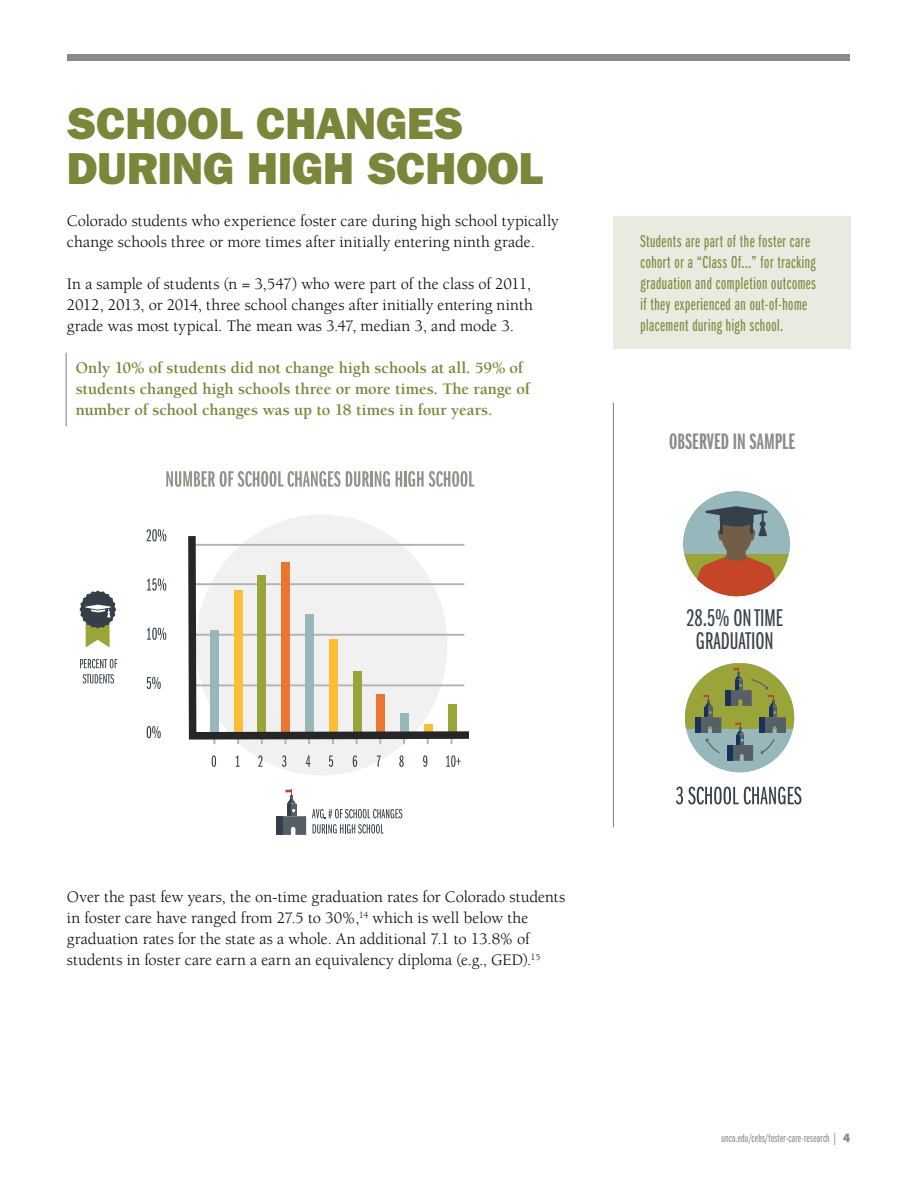
<style>
.page{position:relative;width:918px;height:1188px;background:#fff}
.page>*{position:absolute;margin:0;border:0;box-sizing:border-box;transform-origin:0 0}
.t1{font:45px/45px "ITC Franklin Gothic Std Hvy";letter-spacing:-.005em;color:#7b863a}
.t2{font:25.05px/23px "ITC Franklin Gothic Std Bk X Cp";color:#36404a;text-align:center}
.t3{font:23.25px "ITC Franklin Gothic Std Dm X Cp";color:#8a8a8d}
.t4{font:18px/21px "ITC Franklin Gothic Std Bk X Cp";letter-spacing:.03em;color:#7b863a}
.t5{font:16.5px/21px "Berkeley Std";color:#000}
.t6{font:700 16.5px/21px "Berkeley Std";color:#7b863a}
.t7{font:12px "ITC Franklin Gothic Std Bk X Cp";letter-spacing:.02em;color:#8a8a8d}
.s1{font-family:"ITC Franklin Gothic Std Hvy"}
</style>
<div class="page">
<div style="left:68px;top:54px;width:782px;height:7px;background:#8a8a8d"></div>
<hr style="left:613px;top:403px;width:1px;height:424px;background:#8a8a8d">
<svg style="left:166px;top:471px;width:203px;height:16px"></svg>
<hr style="left:370px;top:471px;width:3px;height:16px;background:#94938a">
<svg style="left:375px;top:471px;width:15px;height:16px"></svg>
<svg style="left:396px;top:471px;width:6px;height:16px"></svg>
<hr style="left:404px;top:471px;width:3px;height:16px;background:#94938a">
<svg style="left:408px;top:471px;width:66px;height:16px"></svg>
<div style="left:196px;top:514px;width:251px;height:262px;background:#f1f1f1;border-radius:50%"></div>
<svg style="left:147px;top:529px;width:19px;height:12px"></svg>
<svg style="left:147px;top:578px;width:19px;height:13px"></svg>
<svg style="left:147px;top:628px;width:19px;height:12px"></svg>
<svg style="left:147px;top:677px;width:14px;height:12px"></svg>
<svg style="left:147px;top:726px;width:14px;height:12px"></svg>
<svg style="left:212px;top:755px;width:4px;height:12px"></svg>
<svg style="left:213px;top:756px;width:2px;height:10px"></svg>
<svg style="left:236px;top:755px;width:4px;height:12px"></svg>
<svg style="left:258px;top:755px;width:4px;height:12px"></svg>
<svg style="left:282px;top:755px;width:4px;height:12px"></svg>
<svg style="left:306px;top:755px;width:4px;height:12px"></svg>
<svg style="left:329px;top:756px;width:4px;height:11px"></svg>
<svg style="left:353px;top:755px;width:4px;height:12px"></svg>
<svg style="left:377px;top:756px;width:4px;height:11px"></svg>
<svg style="left:399px;top:755px;width:5px;height:12px"></svg>
<svg style="left:423px;top:755px;width:4px;height:12px"></svg>
<svg style="left:446px;top:755px;width:15px;height:12px"></svg>
<div style="left:276px;top:816px;width:7px;height:19px;background:#363f49"></div>
<svg style="left:283px;top:790px;width:23px;height:45px"></svg>
<svg style="left:312px;top:809px;width:90px;height:9px"></svg>
<svg style="left:313px;top:824px;width:71px;height:10px"></svg>
<svg style="left:188px;top:529px;width:281px;height:214px"></svg>
<div style="left:613px;top:216px;width:237px;height:133px;background:#eaeae0"></div>
<svg style="left:80px;top:659px;width:37px;height:9px"></svg>
<svg style="left:83px;top:674px;width:31px;height:10px"></svg>
<svg style="left:80px;top:590px;width:36px;height:57px"></svg>
<svg style="left:676px;top:787px;width:125px;height:18px"></svg>
<div style="left:685px;top:663px;width:109px;height:109px;background:#97b7ba;border-radius:50%"></div>
<svg style="left:685px;top:663px;width:109px;height:66px;fill:#9ba439"></svg>
<div style="left:725px;top:690px;width:6px;height:16px;background:#173158"></div>
<div style="left:727px;top:745px;width:5px;height:16px;background:#173158"></div>
<svg style="left:728px;top:668px;width:58px;height:93px"></svg>
<div style="left:695px;top:717px;width:6px;height:16px;background:#173158"></div>
<svg style="left:698px;top:695px;width:23px;height:59px"></svg>
<hr style="left:66px;top:353px;width:1px;height:73px;background:#8a8a8d">
<div style="left:683px;top:491px;width:107px;height:105px;background:#9ba439;border-radius:50%"></div>
<svg style="left:683px;top:491px;width:107px;height:63px;fill:#96b7bb"></svg>
<svg style="left:695px;top:506px;width:82px;height:90px;background:#9a7e6a"></svg>
<h1 class="t1" style="left:67px;top:101px;width:477px">SCHOOL CHANGES<br>DURING HIGH SCHOOL</h1>
<p class="t5" style="left:67px;top:210px;width:493px">Colorado students who experience foster care during high school typically change schools three or more times after initially entering ninth grade.</p>
<p class="t5" style="left:67px;top:273px;width:468px">In a sample of students (n = 3,547) who were part of the class of 2011,<br>2012, 2013, or 2014, three school changes after initially entering ninth grade was most typical. The mean was 3.47, median 3, and mode 3.</p>
<p class="t6" style="left:76px;top:357px;width:456px">Only 10% of students did not change high schools at all. 59% of students changed high schools three or more times. The range of number of school changes was up to 18 times in four years.</p>
<p class="t4" style="left:640px;top:231px;width:177px">Students are part of the foster care cohort or a “Class Of...” for tracking graduation and completion outcomes if they experienced an out-of-home placement during high school.</p>
<h3 class="t3" style="left:669px;top:429px;width:128px">OBSERVED IN SAMPLE</h3>
<h2 class="t2" style="left:686px;top:607px;width:98px">28.5% ON TIME<br>GRADUATION</h2>
<p class="t5" style="left:67px;top:887px;width:500px">Over the past few years, the on-time graduation rates for Colorado students in foster care have ranged from 27.5 to 30%,<sup>14</sup> which is well below the graduation rates for the state as a whole. An additional 7.1 to 13.8% of students in foster care earn a earn an equivalency diploma (e.g., GED).<sup>15</sup></p>
<p class="t7" style="left:721px;top:1132px;width:131px">unco.edu/cebs/foster-care-research | <span class="s1">4</span></p>
</div>
